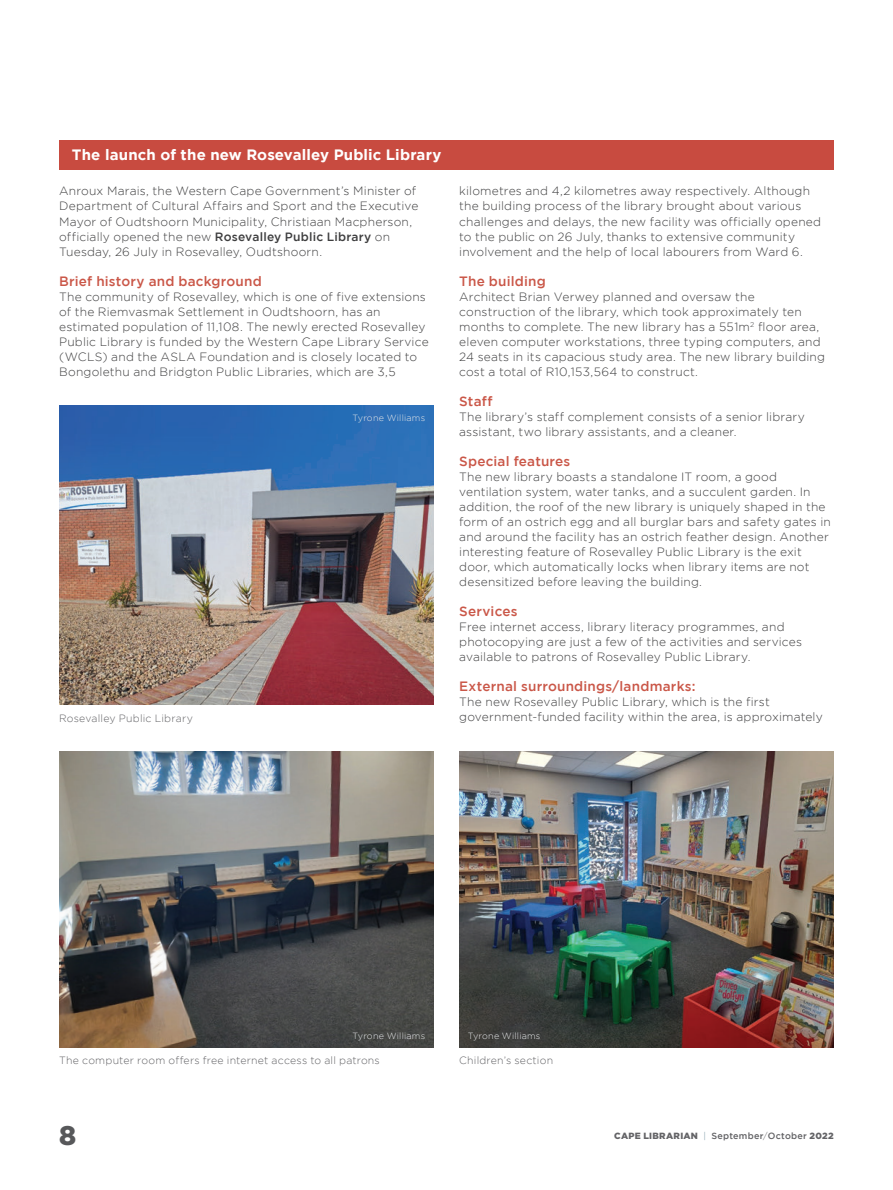
<style>
.page{position:relative;width:893px;height:1190px;background:#fff}
.page>*{position:absolute;margin:0;border:0;box-sizing:border-box;transform-origin:0 0}
.t1{font:900 27px "Gotham";color:#57585a}
.t2{font:700 15px "Gotham";letter-spacing:.01em;color:#fff}
.Pull_Quotes{font:500 13.5px "Gotham";letter-spacing:.015em;color:#ca5748}
.t3{font:300 12px/15px "Gotham";letter-spacing:.015em;color:#3e3e3f}
.Pull_Quotes-2{font:300 10.5px "Gotham";letter-spacing:.02em;color:#636366}
.Pull_Quotes-3{font:300 9px "Gotham";letter-spacing:.02em;color:#e6e7e9}
.t4{font:900 9px "Gotham";letter-spacing:.03em;color:#636366}
.s1{font-weight:500}
.s2{font-weight:300;color:#71919d}
.s3{font-weight:300}
</style>
<div class="page">
<div style="left:59px;top:140px;width:774px;height:30px;background:#c84b40"></div>
<img style="left:59px;top:406px;width:374px;height:298px">
<img style="left:59px;top:751px;width:374px;height:297px">
<img style="left:459px;top:751px;width:374px;height:297px">
<p class="t2" style="left:72px;top:146px;width:371px">The launch of the new Rosevalley Public Library</p>
<p class="t3" style="left:59px;top:184px;width:360px">Anroux Marais, the Western Cape Government’s Minister of Department of Cultural Affairs and Sport and the Executive Mayor of Oudtshoorn Municipality, Christiaan Macpherson, officially opened the new <span class="s1">Rosevalley Public Library</span> on Tuesday, 26 July in Rosevalley, Oudtshoorn.</p>
<p class="Pull_Quotes" style="left:59px;top:273px;width:204px">Brief history and background</p>
<p class="t3" style="left:59px;top:289px;width:371px">The community of Rosevalley, which is one of five extensions of the Riemvasmak Settlement in Oudtshoorn, has an estimated population of 11,108. The newly erected Rosevalley Public Library is funded by the Western Cape Library Service (WCLS) and the ASLA Foundation and is closely located to</p>
<p class="t3" style="left:59px;top:364px;width:338px">Bongolethu and Bridgton Public Libraries, which are 3,5</p>
<p class="Pull_Quotes-2" style="left:59px;top:712px;width:135px">Rosevalley Public Library</p>
<p class="Pull_Quotes-3" style="left:352px;top:413px;width:74px">Tyrone Williams</p>
<p class="t3" style="left:459px;top:184px;width:363px">kilometres and 4,2 kilometres away respectively. Although the building process of the library brought about various challenges and delays, the new facility was officially opened to the public on 26 July, thanks to extensive community involvement and the help of local labourers from Ward 6.</p>
<p class="Pull_Quotes" style="left:459px;top:273px;width:88px">The building</p>
<p class="t3" style="left:459px;top:289px;width:367px">Architect Brian Verwey planned and oversaw the construction of the library, which took approximately ten months to complete. The new library has a 551m<sup>2</sup> floor area, eleven computer workstations, three typing computers, and 24 seats in its capacious study area. The new library building cost a total of R10,153,564 to construct.</p>
<p class="Pull_Quotes" style="left:459px;top:393px;width:35px">Staff</p>
<p class="t3" style="left:459px;top:409px;width:347px">The library’s staff complement consists of a senior library assistant, two library assistants, and a cleaner.</p>
<p class="Pull_Quotes" style="left:459px;top:453px;width:113px">Special features</p>
<p class="t3" style="left:459px;top:469px;width:373px">The new library boasts a standalone IT room, a good ventilation system, water tanks, and a succulent garden. In addition, the roof of the new library is uniquely shaped in the form of an ostrich egg and all burglar bars and safety gates in and around the facility has an ostrich feather design. Another interesting feature of Rosevalley Public Library is the exit door, which automatically locks when library items are not desensitized before leaving the building.</p>
<p class="Pull_Quotes" style="left:459px;top:603px;width:60px">Services</p>
<p class="t3" style="left:459px;top:619px;width:344px">Free internet access, library literacy programmes, and photocopying are just a few of the activities and services available to patrons of Rosevalley Public Library.</p>
<p class="Pull_Quotes" style="left:459px;top:678px;width:238px">External surroundings/landmarks:</p>
<p class="t3" style="left:459px;top:694px;width:365px">The new Rosevalley Public Library, which is the first government-funded facility within the area, is approximately</p>
<p class="Pull_Quotes-3" style="left:352px;top:1031px;width:74px">Tyrone Williams</p>
<p class="Pull_Quotes-3" style="left:467px;top:1031px;width:74px">Tyrone Williams</p>
<p class="Pull_Quotes-2" style="left:59px;top:1054px;width:322px">The computer room offers free internet access to all patrons</p>
<p class="Pull_Quotes-2" style="left:459px;top:1054px;width:95px">Children’s section</p>
<h1 class="t1" style="left:59px;top:1120px;width:19px">8</h1>
<p class="t4" style="left:614px;top:1131px;width:221px">CAPE LIBRARIAN <span class="s2">|</span> <span class="s1">September</span><span class="s3">/</span><span class="s1">October</span> 2022</p>
</div>
